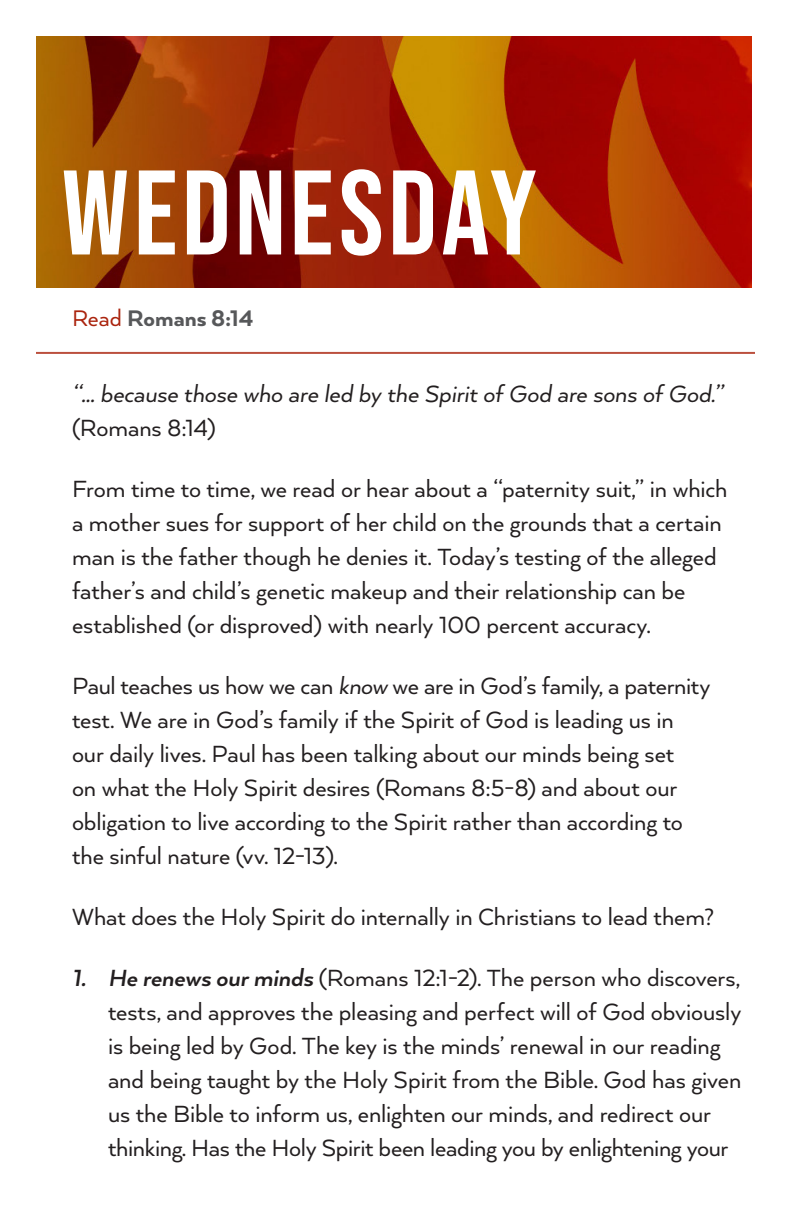
<style>
.page{position:relative;width:792px;height:1224px;background:#fff}
.page>*{position:absolute;margin:0;border:0;box-sizing:border-box;transform-origin:0 0}
.Big_weekday_title{font:120px "Bebas Neue";letter-spacing:.04em;color:#fff}
.Body{font:27px/34px "Arquitecta";letter-spacing:-.005em;color:#231f20}
.Body-2{font:italic 27px/34px "Arquitecta";letter-spacing:-.005em;color:#231f20}
.Weekly_verses{font:800 26px "Arquitecta";color:#57585a}
.s1{font-weight:400;color:#aa240e}
.s2{font-style:normal}
.s3{font-style:italic}
.s4{font-weight:700;font-style:italic}
</style>
<div class="page">
<img style="left:36px;top:36px;width:716px;height:252px">
<hr style="left:36px;top:352px;width:719px;height:2px;background:#bb503e">
<p class="Big_weekday_title" style="left:62px;top:145px;width:477px">WEDNESDAY</p>
<p class="Weekly_verses" style="left:72px;top:302px;width:183px"><span class="s1">Read</span> Romans 8:14</p>
<p class="Body-2" style="left:72px;top:376px;width:653px">“… because those who are led by the Spirit of God are sons of God.” <span class="s2">(Romans 8:14)</span></p>
<p class="Body" style="left:72px;top:471px;width:657px">From time to time, we read or hear about a “paternity suit,” in which a mother sues for support of her child on the grounds that a certain man is the father though he denies it. Today’s testing of the alleged father’s and child’s genetic makeup and their relationship can be established (or disproved) with nearly 100 percent accuracy.</p>
<p class="Body" style="left:72px;top:668px;width:640px">Paul teaches us how we can <span class="s3">know</span> we are in God’s family, a paternity test. We are in God’s family if the Spirit of God is leading us in our daily lives. Paul has been talking about our minds being set<br>on what the Holy Spirit desires (Romans 8:5-8) and about our obligation to live according to the Spirit rather than according to the sinful nature (vv. 12-13).</p>
<p class="Body" style="left:72px;top:899px;width:644px">What does the Holy Spirit do internally in Christians to lead them?</p>
<p class="Body" style="left:108px;top:960px;width:635px;text-indent:-36px"><span class="s4">1. He renews our minds</span> (Romans 12:1-2). The person who discovers, tests, and approves the pleasing and perfect will of God obviously is being led by God. The key is the minds’ renewal in our reading and being taught by the Holy Spirit from the Bible. God has given us the Bible to inform us, enlighten our minds, and redirect our thinking. Has the Holy Spirit been leading you by enlightening your</p>
</div>
